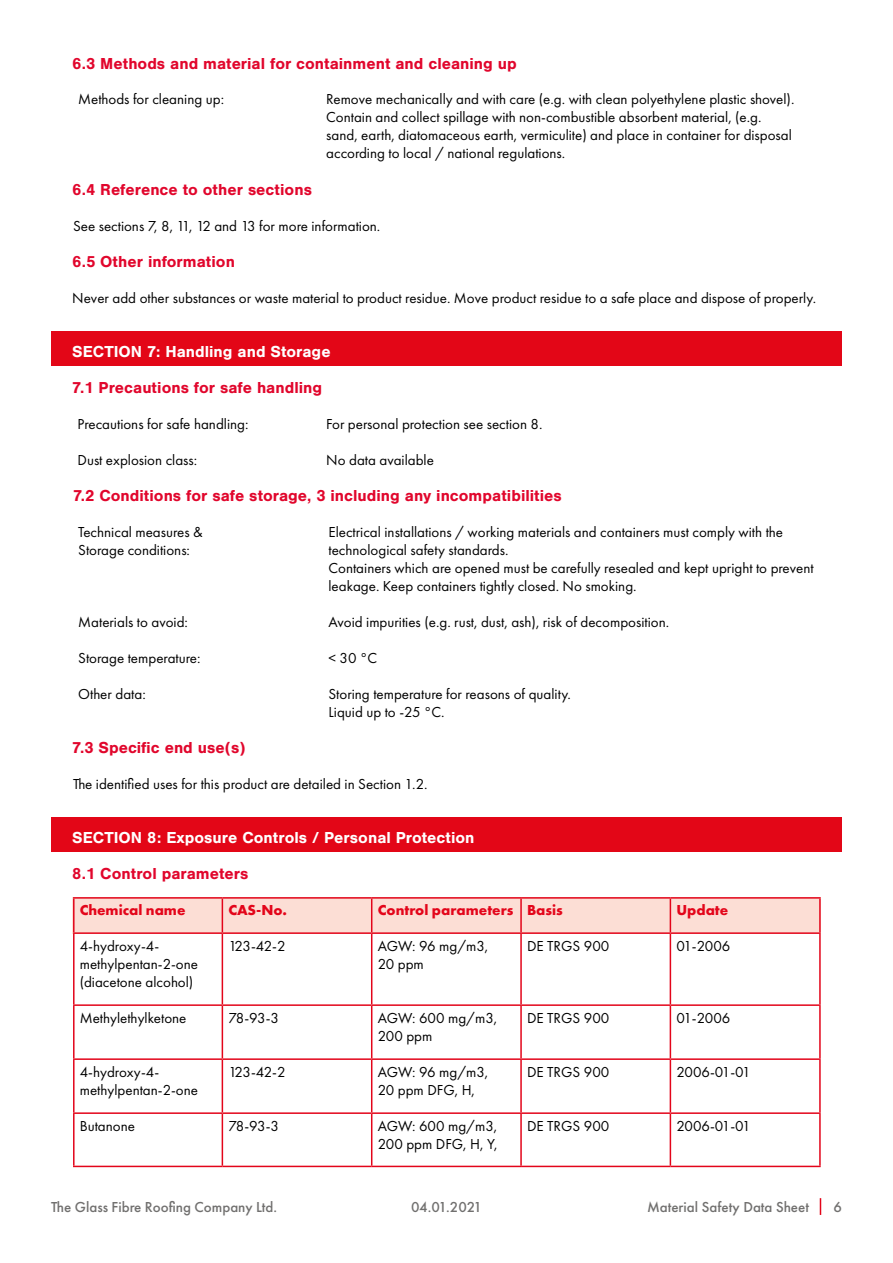
<style>
.page{position:relative;width:893px;height:1263px;background:#fff}
.page>*{position:absolute;margin:0;border:0;box-sizing:border-box;transform-origin:0 0}
.t1{font:700 16.5px "Nimbus San";color:#e1062c}
.t2{font:700 16.5px "Nimbus San";color:#fff}
.t3{font:15px/18px "Futura PT";color:#000}
.t4{font:500 15px "Futura PT";color:#71706f}
.t5{font:700 15px "Futura PT";color:#e3051a}
</style>
<div class="page">
<svg style="left:820px;top:1198px;width:1px;height:17px"></svg>
<div style="left:51px;top:331px;width:791px;height:35px;background:#e30617"></div>
<div style="left:72px;top:897px;width:749px;height:36px;background:#fcded5"></div>
<div style="left:51px;top:817px;width:791px;height:35px;background:#e30617"></div>
<hr style="left:73px;top:897px;width:149px;height:2px;background:#e3051a">
<hr style="left:73px;top:899px;width:2px;height:33px;background:#e3051a">
<hr style="left:222px;top:897px;width:150px;height:2px;background:#e3051a">
<hr style="left:222px;top:899px;width:1px;height:33px;background:#e3051a">
<hr style="left:372px;top:897px;width:149px;height:2px;background:#e3051a">
<hr style="left:371px;top:899px;width:1px;height:33px;background:#e3051a">
<hr style="left:521px;top:897px;width:149px;height:2px;background:#e3051a">
<hr style="left:520px;top:899px;width:2px;height:33px;background:#e3051a">
<hr style="left:670px;top:897px;width:151px;height:2px;background:#e3051a">
<hr style="left:670px;top:899px;width:1px;height:33px;background:#e3051a">
<hr style="left:819px;top:899px;width:2px;height:33px;background:#e3051a">
<hr style="left:73px;top:932px;width:149px;height:2px;background:#e3051a">
<hr style="left:73px;top:934px;width:2px;height:70px;background:#e3051a">
<hr style="left:222px;top:932px;width:150px;height:2px;background:#e3051a">
<hr style="left:222px;top:934px;width:1px;height:70px;background:#e3051a">
<hr style="left:372px;top:932px;width:149px;height:2px;background:#e3051a">
<hr style="left:371px;top:934px;width:1px;height:70px;background:#e3051a">
<hr style="left:521px;top:932px;width:149px;height:2px;background:#e3051a">
<hr style="left:520px;top:934px;width:2px;height:70px;background:#e3051a">
<hr style="left:670px;top:932px;width:151px;height:2px;background:#e3051a">
<hr style="left:670px;top:934px;width:1px;height:70px;background:#e3051a">
<hr style="left:819px;top:934px;width:2px;height:70px;background:#e3051a">
<hr style="left:73px;top:1004px;width:149px;height:2px;background:#e3051a">
<hr style="left:73px;top:1006px;width:2px;height:52px;background:#e3051a">
<hr style="left:222px;top:1004px;width:150px;height:2px;background:#e3051a">
<hr style="left:222px;top:1006px;width:1px;height:52px;background:#e3051a">
<hr style="left:372px;top:1004px;width:149px;height:2px;background:#e3051a">
<hr style="left:371px;top:1006px;width:1px;height:52px;background:#e3051a">
<hr style="left:521px;top:1004px;width:149px;height:2px;background:#e3051a">
<hr style="left:520px;top:1006px;width:2px;height:52px;background:#e3051a">
<hr style="left:670px;top:1004px;width:151px;height:2px;background:#e3051a">
<hr style="left:670px;top:1006px;width:1px;height:52px;background:#e3051a">
<hr style="left:819px;top:1006px;width:2px;height:52px;background:#e3051a">
<hr style="left:73px;top:1058px;width:149px;height:2px;background:#e3051a">
<hr style="left:73px;top:1060px;width:2px;height:52px;background:#e3051a">
<hr style="left:222px;top:1058px;width:150px;height:2px;background:#e3051a">
<hr style="left:222px;top:1060px;width:1px;height:52px;background:#e3051a">
<hr style="left:372px;top:1058px;width:149px;height:2px;background:#e3051a">
<hr style="left:371px;top:1060px;width:1px;height:52px;background:#e3051a">
<hr style="left:521px;top:1058px;width:149px;height:2px;background:#e3051a">
<hr style="left:520px;top:1060px;width:2px;height:52px;background:#e3051a">
<hr style="left:670px;top:1058px;width:151px;height:2px;background:#e3051a">
<hr style="left:670px;top:1060px;width:1px;height:52px;background:#e3051a">
<hr style="left:819px;top:1060px;width:2px;height:52px;background:#e3051a">
<hr style="left:73px;top:1112px;width:149px;height:2px;background:#e3051a">
<hr style="left:73px;top:1114px;width:2px;height:52px;background:#e3051a">
<hr style="left:222px;top:1112px;width:150px;height:2px;background:#e3051a">
<hr style="left:222px;top:1114px;width:1px;height:52px;background:#e3051a">
<hr style="left:372px;top:1112px;width:149px;height:2px;background:#e3051a">
<hr style="left:371px;top:1114px;width:1px;height:52px;background:#e3051a">
<hr style="left:521px;top:1112px;width:149px;height:2px;background:#e3051a">
<hr style="left:520px;top:1114px;width:2px;height:52px;background:#e3051a">
<hr style="left:670px;top:1112px;width:151px;height:2px;background:#e3051a">
<hr style="left:670px;top:1114px;width:1px;height:52px;background:#e3051a">
<hr style="left:819px;top:1114px;width:2px;height:52px;background:#e3051a">
<hr style="left:73px;top:1166px;width:149px;height:1px;background:#e3051a">
<hr style="left:222px;top:1166px;width:150px;height:1px;background:#e3051a">
<hr style="left:372px;top:1166px;width:149px;height:1px;background:#e3051a">
<hr style="left:521px;top:1166px;width:149px;height:1px;background:#e3051a">
<hr style="left:670px;top:1166px;width:151px;height:1px;background:#e3051a">
<p class="t1" style="left:72px;top:54px;width:446px">6.3 Methods and material for containment and cleaning up</p>
<p class="t3" style="left:78px;top:90px;width:147px">Methods for cleaning up:</p>
<p class="t3" style="left:326px;top:90px;width:470px">Remove mechanically and with care (e.g. with clean polyethylene plastic shovel).<br>Contain and collect spillage with non-combustible absorbent material, (e.g. sand, earth, diatomaceous earth, vermiculite) and place in container for disposal according to local / national regulations.</p>
<p class="t1" style="left:72px;top:180px;width:241px">6.4 Reference to other sections</p>
<p class="t3" style="left:73px;top:217px;width:309px">See sections 7, 8, 11, 12 and 13 for more information.</p>
<p class="t1" style="left:72px;top:252px;width:164px">6.5 Other information</p>
<p class="t3" style="left:72px;top:289px;width:745px">Never add other substances or waste material to product residue. Move product residue to a safe place and dispose of properly.</p>
<p class="t2" style="left:72px;top:342px;width:260px">SECTION 7: Handling and Storage</p>
<p class="t1" style="left:72px;top:378px;width:251px">7.1 Precautions for safe handling</p>
<p class="t3" style="left:78px;top:414px;width:172px">Precautions for safe handling:</p>
<p class="t3" style="left:326px;top:414px;width:218px">For personal protection see section 8.</p>
<p class="t3" style="left:78px;top:450px;width:121px">Dust explosion class:</p>
<p class="t3" style="left:326px;top:450px;width:109px">No data available</p>
<p class="t1" style="left:73px;top:486px;width:490px">7.2 Conditions for safe storage, 3 including any incompatibilities</p>
<p class="t3" style="left:78px;top:522px;width:126px">Technical measures &amp;<br>Storage conditions:</p>
<p class="t3" style="left:328px;top:522px;width:487px">Electrical installations / working materials and containers must comply with the technological safety standards.<br>Containers which are opened must be carefully resealed and kept upright to prevent leakage. Keep containers tightly closed. No smoking.</p>
<p class="t3" style="left:78px;top:612px;width:111px">Materials to avoid:</p>
<p class="t3" style="left:328px;top:612px;width:342px">Avoid impurities (e.g. rust, dust, ash), risk of decomposition.</p>
<p class="t3" style="left:78px;top:648px;width:124px">Storage temperature:</p>
<p class="t3" style="left:328px;top:648px;width:50px">&lt; 30 °C</p>
<p class="t3" style="left:78px;top:684px;width:69px">Other data:</p>
<p class="t3" style="left:328px;top:684px;width:244px">Storing temperature for reasons of quality.<br>Liquid up to -25 °C.</p>
<p class="t1" style="left:72px;top:738px;width:175px">7.3 Specific end use(s)</p>
<p class="t3" style="left:73px;top:775px;width:356px">The identified uses for this product are detailed in Section 1.2.</p>
<p class="t2" style="left:72px;top:828px;width:404px">SECTION 8: Exposure Controls / Personal Protection</p>
<p class="t1" style="left:72px;top:864px;width:178px">8.1 Control parameters</p>
<p class="t5" style="left:80px;top:901px;width:107px">Chemical name</p>
<p class="t5" style="left:228px;top:901px;width:60px">CAS-No.</p>
<p class="t5" style="left:378px;top:901px;width:187px">Control parameters Basis</p>
<p class="t5" style="left:676px;top:901px;width:53px">Update</p>
<p class="t3" style="left:80px;top:936px;width:120px">4-hydroxy-4- methylpentan-2-one (diacetone alcohol)</p>
<p class="t3" style="left:228px;top:936px;width:59px">123-42-2</p>
<p class="t3" style="left:378px;top:936px;width:112px">AGW: 96 mg/m3,<br>20 ppm</p>
<p class="t3" style="left:527px;top:936px;width:84px">DE TRGS 900</p>
<p class="t3" style="left:676px;top:936px;width:56px">01-2006</p>
<p class="t3" style="left:80px;top:1008px;width:108px">Methylethylketone</p>
<p class="t3" style="left:228px;top:1008px;width:52px">78-93-3</p>
<p class="t3" style="left:378px;top:1008px;width:121px">AGW: 600 mg/m3,<br>200 ppm</p>
<p class="t3" style="left:527px;top:1008px;width:84px">DE TRGS 900</p>
<p class="t3" style="left:676px;top:1008px;width:56px">01-2006</p>
<p class="t3" style="left:80px;top:1062px;width:120px">4-hydroxy-4- methylpentan-2-one</p>
<p class="t3" style="left:228px;top:1062px;width:59px">123-42-2</p>
<p class="t3" style="left:378px;top:1062px;width:112px">AGW: 96 mg/m3,<br>20 ppm DFG, H,</p>
<p class="t3" style="left:527px;top:1062px;width:84px">DE TRGS 900</p>
<p class="t3" style="left:676px;top:1062px;width:76px">2006-01-01</p>
<p class="t3" style="left:80px;top:1116px;width:57px">Butanone</p>
<p class="t3" style="left:228px;top:1116px;width:52px">78-93-3</p>
<p class="t3" style="left:378px;top:1116px;width:121px">AGW: 600 mg/m3,<br>200 ppm DFG, H, Y,</p>
<p class="t3" style="left:527px;top:1116px;width:84px">DE TRGS 900</p>
<p class="t3" style="left:676px;top:1116px;width:76px">2006-01-01</p>
<p class="t4" style="left:51px;top:1198px;width:228px">The Glass Fibre Roofing Company Ltd.</p>
<p class="t4" style="left:411px;top:1198px;width:72px">04.01.2021</p>
<p class="t4" style="left:647px;top:1198px;width:163px">Material Safety Data Sheet</p>
<p class="t4" style="left:833px;top:1198px;width:10px">6</p>
</div>
